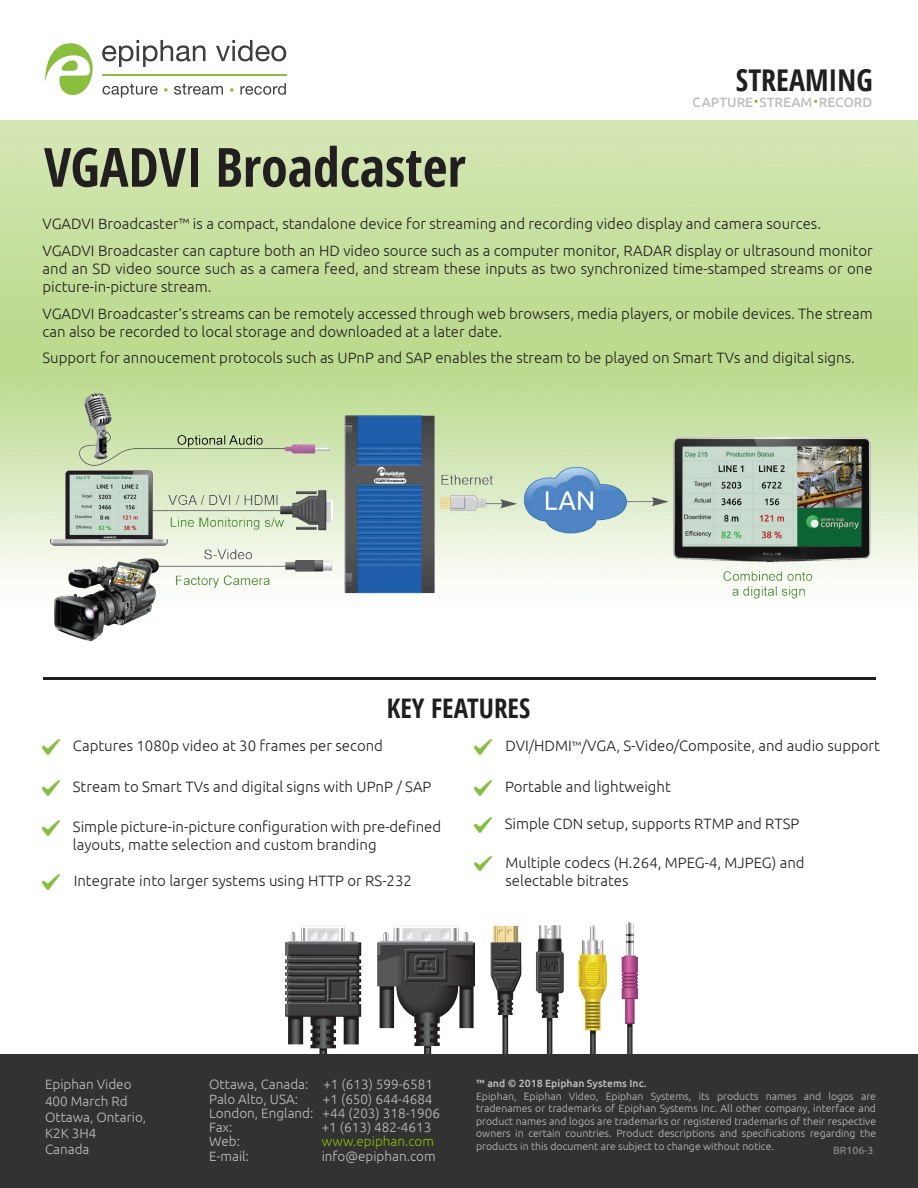
<style>
.page{position:relative;width:918px;height:1188px;background:#fff}
.page>*{position:absolute;margin:0;border:0;box-sizing:border-box;transform-origin:0 0}
.t1{font:700 condensed 54px "Open Sans";color:#231f20}
.Epiphan_Headings{font:700 condensed 30px "Open Sans";color:#1f1f1f}
.Epiphan_Ubuntu_Light{font:700 condensed 27px "Open Sans";color:#1f1f1f}
.t2{font:300 15px/18px "Ubuntu";color:#231f20;text-align:justify}
.Ubuntu_Light__black{font:300 15px/18px "Ubuntu";color:#202020}
.t3{font:300 13.5px/14.2px "Ubuntu";color:#c3c0bf}
.t4{font:300 13.5px/16.2px "Ubuntu";color:#c2c0c1}
.t5{font:500 13.5px "Ubuntu";color:#949494}
.t6{font:300 13.5px "Ubuntu";color:#8dbb00}
.t7{font:300 10.5px/12.6px "Ubuntu";color:#c2c0c1;text-align:justify}
.t8{font:500 10.5px "Ubuntu";color:#c2c0c1}
.t9{font:10.5px "Ubuntu";color:#949494}
.s1{font-size:13.5px;color:#231f20}
</style>
<div class="page">
<div style="left:0;top:1054px;width:918px;height:134px;background:#323232"></div>
<svg style="left:103px;top:84px;width:55px;height:14px"></svg>
<svg style="left:164px;top:88px;width:4px;height:4px"></svg>
<svg style="left:174px;top:84px;width:49px;height:11px"></svg>
<svg style="left:230px;top:88px;width:4px;height:4px"></svg>
<svg style="left:241px;top:83px;width:45px;height:12px"></svg>
<hr style="left:103px;top:74px;width:184px;height:2px;background:#8abe3f">
<svg style="left:102px;top:40px;width:103px;height:27px"></svg>
<svg style="left:216px;top:40px;width:70px;height:21px"></svg>
<svg style="left:45px;top:43px;width:48px;height:52px"></svg>
<img style="left:285px;top:922px;width:353px;height:132px">
<hr style="left:43px;top:677px;width:833px;height:3px;background:#201f1f">
<img style="left:43px;top:739px;width:17px;height:15px">
<img style="left:43px;top:780px;width:17px;height:15px">
<img style="left:43px;top:821px;width:17px;height:15px">
<img style="left:475px;top:739px;width:16px;height:15px">
<img style="left:475px;top:780px;width:17px;height:15px">
<img style="left:475px;top:818px;width:16px;height:15px">
<img style="left:475px;top:856px;width:16px;height:15px">
<img style="left:43px;top:874px;width:17px;height:15px">
<img style="left:43px;top:385px;width:831px;height:257px">
<p class="Epiphan_Headings" style="left:736px;top:59px;width:138px">STREAMING</p>
<p class="t5" style="left:693px;top:93px;width:181px">CAPTURE STREAM RECORD</p>
<p class="t1" style="left:44px;top:129px;width:423px">VGADVI Broadcaster</p>
<p class="t2" style="left:43px;top:215px;width:780px">VGADVI Broadcaster™ is a compact, standalone device for streaming and recording video display and camera sources.</p>
<p class="t2" style="left:43px;top:241px;width:832px">VGADVI Broadcaster can capture both an HD video source such as a computer monitor, RADAR display or ultrasound monitor and an SD video source such as a camera feed, and stream these inputs as two synchronized time-stamped streams or one picture-in-picture stream.</p>
<p class="t2" style="left:43px;top:304px;width:832px">VGADVI Broadcaster’s streams can be remotely accessed through web browsers, media players, or mobile devices. The stream can also be recorded to local storage and downloaded at a later date.</p>
<p class="t2" style="left:43px;top:349px;width:814px">Support for annoucement protocols such as UPnP and SAP enables the stream to be played on Smart TVs and digital signs.</p>
<p class="Epiphan_Ubuntu_Light" style="left:387px;top:689px;width:145px">KEY FEATURES</p>
<p class="Ubuntu_Light__black" style="left:73px;top:736px;width:312px">Captures 1080p video at 30 frames per second</p>
<p class="Ubuntu_Light__black" style="left:73px;top:777px;width:360px">Stream to Smart TVs and digital signs with UPnP / SAP</p>
<p class="Ubuntu_Light__black" style="left:73px;top:818px;width:370px">Simple picture-in-picture configuration with pre-defined layouts, matte selection and custom branding</p>
<p class="Ubuntu_Light__black" style="left:505px;top:736px;width:376px">DVI/HDMI<span class="s1">™</span>/VGA, S-Video/Composite, and audio support</p>
<p class="Ubuntu_Light__black" style="left:505px;top:777px;width:167px">Portable and lightweight</p>
<p class="Ubuntu_Light__black" style="left:505px;top:815px;width:296px">Simple CDN setup, supports RTMP and RTSP</p>
<p class="Ubuntu_Light__black" style="left:506px;top:853px;width:301px">Multiple codecs (H.264, MPEG-4, MJPEG) and</p>
<p class="Ubuntu_Light__black" style="left:74px;top:871px;width:340px">Integrate into larger systems using HTTP or RS-232</p>
<p class="Ubuntu_Light__black" style="left:506px;top:871px;width:125px">selectable bitrates</p>
<p class="t3" style="left:209px;top:1077px;width:225px">Ottawa, Canada: +1 (613) 599-6581<br>Palo Alto, USA:</p>
<p class="t4" style="left:45px;top:1076px;width:103px">Epiphan Video<br>400 March Rd<br>Ottawa, Ontario,<br>K2K 3H4<br>Canada</p>
<p class="t8" style="left:476px;top:1077px;width:172px">™ and © 2018 Epiphan Systems Inc.</p>
<p class="t7" style="left:476px;top:1089px;width:401px">Epiphan, Epiphan Video, Epiphan Systems, its products names and logos are tradenames or trademarks of Epiphan Systems Inc. All other company, interface and product names and logos are trademarks or registered trademarks of their respective owners in certain countries. Product descriptions and specifications regarding the products in this document are subject to change without notice.</p>
<p class="t3" style="left:209px;top:1091px;width:232px;text-indent:114px">+1 (650) 644-4684<br>London, England: +44 (203) 318-1906<br>Fax:</p>
<p class="t3" style="left:322px;top:1120px;width:111px">+1 (613) 482-4613</p>
<p class="t3" style="left:209px;top:1134px;width:32px">Web:</p>
<p class="t6" style="left:322px;top:1133px;width:114px">www.epiphan.com</p>
<p class="t3" style="left:209px;top:1148px;width:41px">E-mail:</p>
<p class="t3" style="left:322px;top:1148px;width:116px">info@epiphan.com</p>
<p class="t9" style="left:833px;top:1144px;width:42px">BR106-3</p>
</div>
